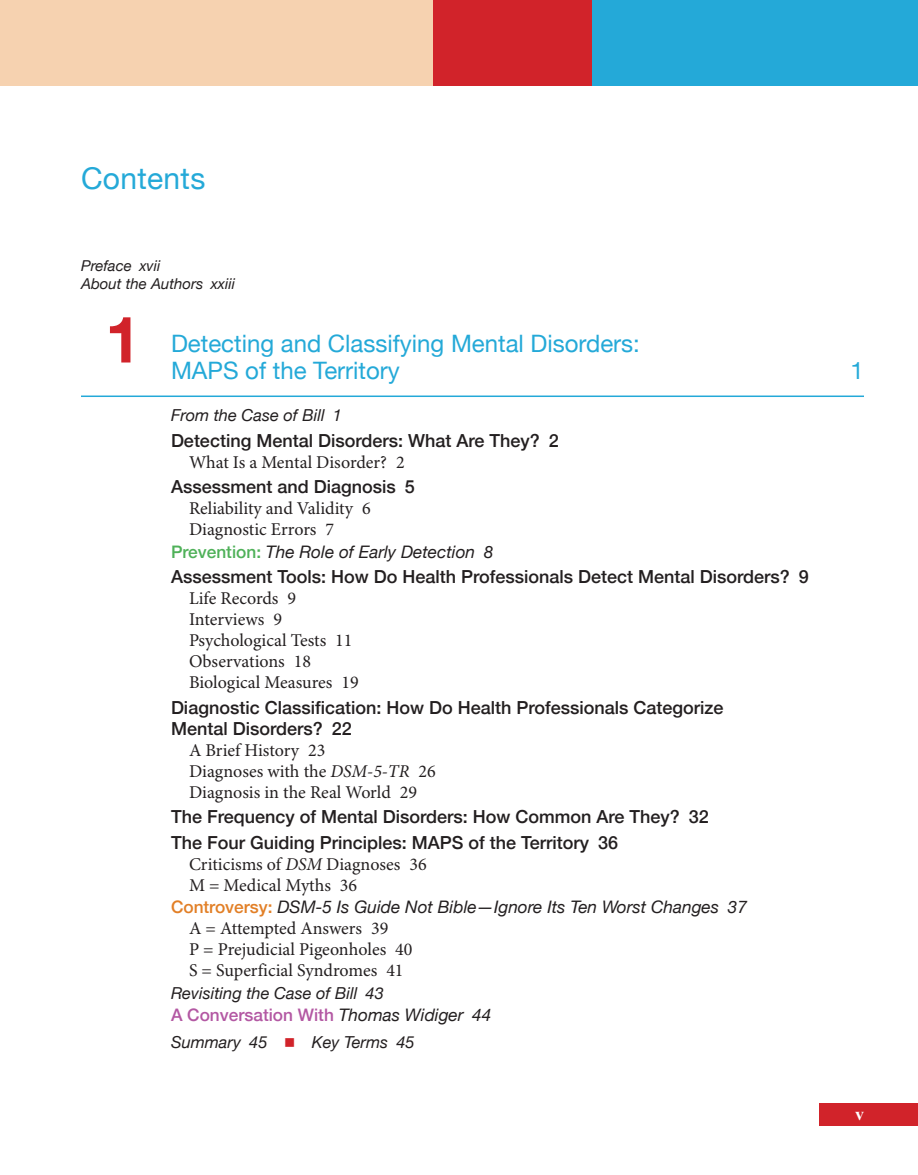
<style>
.page{position:relative;width:918px;height:1175px;background:#fff}
.page>*{position:absolute;margin:0;border:0;box-sizing:border-box;transform-origin:0 0}
.tocct{font:700 64.5px "Helvetica Neue";color:#d1232a}
.fh{font:30px "Helvetica Neue";letter-spacing:.01em;color:#24a9d8}
.tocct-2{font:24px/27px "Helvetica Neue";color:#24a9d8}
.toch2{font:18px "Minion Pro";color:#231f20}
.toch1{font:500 18px/21px "Helvetica Neue";color:#231f20}
.rf{font:700 18px "Times New Roman";color:#fff}
.toc_bt_c{font:italic 17.25px "Helvetica Neue";color:#231f20}
.toc_bt_p{font:italic 17.25px "Helvetica Neue";color:#231f20}
.toc_bt_cw{font:500 17.25px "Helvetica Neue";color:#b358a3}
.toc_case{font:italic 16.5px "Helvetica Neue";color:#231f20}
.toceh{font:italic 16.5px "Helvetica Neue";color:#231f20}
.toc_fm{font:italic 15px "Helvetica Neue";color:#231f20}
.s1{font-weight:500;font-style:normal;color:#4fb159}
.s2{font-style:italic}
.s3{font-weight:500;font-style:normal;color:#e27f26}
.s4{font-weight:400;font-style:italic;color:#231f20}
.s5{color:#d1232a}
</style>
<div class="page">
<div style="left:819px;top:1102px;width:99px;height:23px;background:#d1232a"></div>
<div style="left:432px;top:0;width:160px;height:86px;background:#d1232a"></div>
<div style="left:592px;top:0;width:326px;height:86px;background:#24a9d8"></div>
<div style="left:0;top:0;width:432px;height:86px;background:#f6d2b0"></div>
<hr style="left:81px;top:395px;width:783px;height:2px;background:#24a9d8">
<p class="fh" style="left:81px;top:156px;width:126px">Contents</p>
<p class="toc_fm" style="left:81px;top:255px;width:81px">Preface xvii</p>
<p class="toc_fm" style="left:81px;top:273px;width:156px">About the Authors xxiii</p>
<p class="tocct" style="left:105px;top:289px;width:37px">1</p>
<p class="tocct-2" style="left:171px;top:331px;width:470px">Detecting and Classifying Mental Disorders:<br>MAPS of the Territory</p>
<p class="toc_case" style="left:171px;top:403px;width:173px">From the Case of Bill 1</p>
<p class="toch1" style="left:171px;top:428px;width:389px">Detecting Mental Disorders: What Are They? 2</p>
<p class="toch2" style="left:189px;top:451px;width:217px">What Is a Mental Disorder? 2</p>
<p class="toch1" style="left:171px;top:474px;width:245px">Assessment and Diagnosis 5</p>
<p class="toch2" style="left:189px;top:497px;width:183px">Reliability and Validity 6</p>
<p class="toch2" style="left:189px;top:518px;width:147px">Diagnostic Errors 7</p>
<p class="toc_bt_p" style="left:171px;top:539px;width:324px"><span class="s1">Prevention:</span> The Role of Early Detection 8</p>
<p class="toch1" style="left:171px;top:564px;width:639px">Assessment Tools: How Do Health Professionals Detect Mental Disorders? 9</p>
<p class="toch2" style="left:189px;top:587px;width:109px">Life Records 9</p>
<p class="toch2" style="left:189px;top:608px;width:95px">Interviews 9</p>
<p class="toch2" style="left:189px;top:629px;width:165px">Psychological Tests 11</p>
<p class="toch2" style="left:189px;top:650px;width:124px">Observations 18</p>
<p class="toch2" style="left:189px;top:671px;width:171px">Biological Measures 19</p>
<p class="toch1" style="left:171px;top:695px;width:554px">Diagnostic Classification: How Do Health Professionals Categorize<br>Mental Disorders? 22</p>
<p class="toch2" style="left:189px;top:739px;width:138px">A Brief History 23</p>
<p class="toch2" style="left:189px;top:760px;width:248px">Diagnoses with the <span class="s2">DSM-5-TR</span> 26</p>
<p class="toch2" style="left:189px;top:781px;width:230px">Diagnosis in the Real World 29</p>
<p class="toch1" style="left:171px;top:804px;width:539px">The Frequency of Mental Disorders: How Common Are They? 32</p>
<p class="toch1" style="left:171px;top:830px;width:449px">The Four Guiding Principles: MAPS of the Territory 36</p>
<p class="toch2" style="left:189px;top:853px;width:239px">Criticisms of <span class="s2">DSM</span> Diagnoses 36</p>
<p class="toch2" style="left:189px;top:874px;width:170px">M = Medical Myths 36</p>
<p class="toc_bt_c" style="left:171px;top:894px;width:578px"><span class="s3">Controversy:</span> DSM-5 Is Guide Not Bible—Ignore Its Ten Worst Changes 37</p>
<p class="toch2" style="left:189px;top:917px;width:201px">A = Attempted Answers 39</p>
<p class="toch2" style="left:189px;top:938px;width:225px">P = Prejudicial Pigeonholes 40</p>
<p class="toch2" style="left:189px;top:959px;width:216px">S = Superficial Syndromes 41</p>
<p class="toc_case" style="left:171px;top:981px;width:214px">Revisiting the Case of Bill 43</p>
<p class="toc_bt_cw" style="left:171px;top:1001px;width:322px">A Conversation With <span class="s4">Thomas Widiger 44</span></p>
<p class="toceh" style="left:171px;top:1030px;width:245px">Summary 45 <span class="s5">■</span> Key Terms 45</p>
<p class="tocct-2" style="left:851px;top:358px;width:15px">1</p>
<p class="rf" style="left:855px;top:1101px;width:10px">v</p>
</div>
